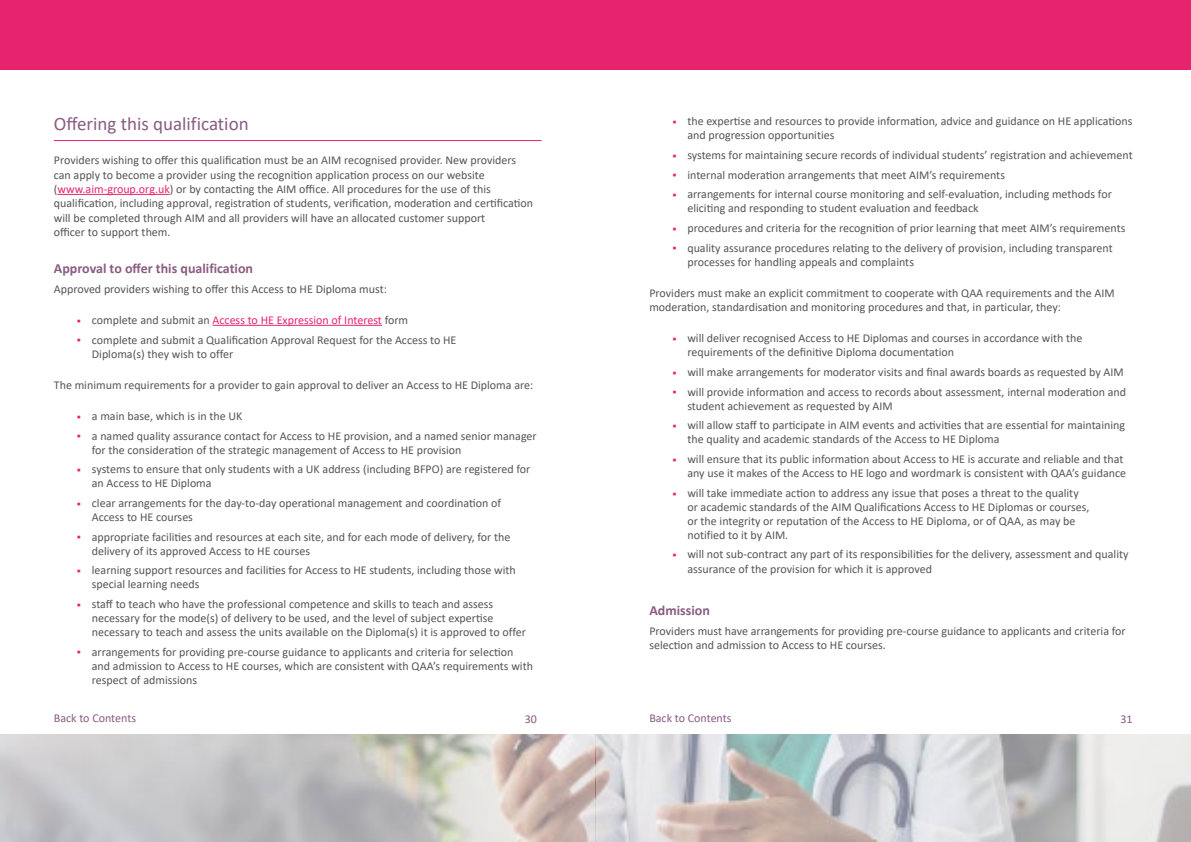
<style>
.page{position:relative;width:1191px;height:842px;background:#fff}
.page>*{position:absolute;margin:0;border:0;box-sizing:border-box;transform-origin:0 0}
.t1{font:19px "Calibri";color:#895c82}
.t2{font:700 14px "Calibri";color:#895c82}
.t3{font:12px/14px "Calibri";color:#565555}
.t4{font:12px "Calibri";color:#e7236d}
.t5{font:12px "Calibri";color:#895c82}
.s1{font-weight:700;color:#e7236d}
.s2{color:#e7236d}
.s3{font-weight:700}
.s4{color:#565555}
</style>
<div class="page">
<div style="left:595px;top:0;width:596px;height:69px;background:#e7236d"></div>
<img style="left:0;top:734px;width:1191px;height:108px">
<div style="left:0;top:0;width:595px;height:69px;background:#e7236d"></div>
<hr style="left:57px;top:194px;width:113px;height:1px;background:#e7236d">
<hr style="left:212px;top:325px;width:170px;height:1px;background:#e7236d">
<hr style="left:54px;top:140px;width:487px;height:1px;background:#e7236d">
<h1 class="t1" style="left:54px;top:111px;width:196px">Offering this qualification</h1>
<p class="t3" style="left:687px;top:114px;width:446px;text-indent:-15px"><span class="s1">▪</span> the expertise and resources to provide information, advice and guidance on HE applications and progression opportunities</p>
<p class="t3" style="left:672px;top:148px;width:462px"><span class="s1">▪</span> systems for maintaining secure records of individual students’ registration and achievement</p>
<p class="t3" style="left:672px;top:167px;width:334px"><span class="s1">▪</span> internal moderation arrangements that meet AIM’s requirements</p>
<p class="t3" style="left:687px;top:187px;width:426px;text-indent:-15px"><span class="s1">▪</span> arrangements for internal course monitoring and self-evaluation, including methods for eliciting and responding to student evaluation and feedback</p>
<p class="t3" style="left:672px;top:221px;width:454px"><span class="s1">▪</span> procedures and criteria for the recognition of prior learning that meet AIM’s requirements</p>
<p class="t3" style="left:687px;top:240px;width:427px;text-indent:-15px"><span class="s1">▪</span> quality assurance procedures relating to the delivery of provision, including transparent processes for handling appeals and complaints</p>
<p class="t3" style="left:649px;top:285px;width:467px;line-height:14.4px">Providers must make an explicit commitment to cooperate with QAA requirements and the AIM moderation, standardisation and monitoring procedures and that, in particular, they:</p>
<p class="t3" style="left:687px;top:331px;width:397px;text-indent:-15px"><span class="s1">▪</span> will deliver recognised Access to HE Diplomas and courses in accordance with the requirements of the definitive Diploma documentation</p>
<p class="t3" style="left:672px;top:365px;width:453px"><span class="s1">▪</span> will make arrangements for moderator visits and final awards boards as requested by AIM</p>
<p class="t3" style="left:687px;top:384px;width:440px;text-indent:-15px"><span class="s1">▪</span> will provide information and access to records about assessment, internal moderation and student achievement as requested by AIM</p>
<p class="t3" style="left:687px;top:418px;width:439px;text-indent:-15px"><span class="s1">▪</span> will allow staff to participate in AIM events and activities that are essential for maintaining the quality and academic standards of the Access to HE Diploma</p>
<p class="t3" style="left:672px;top:452px;width:455px;text-align:right"><span class="s1">▪</span> will ensure that its public information about Access to HE is accurate and reliable and that any use it makes of the Access to HE logo and wordmark is consistent with QAA’s guidance</p>
<p class="t3" style="left:687px;top:485px;width:403px;text-indent:-15px"><span class="s1">▪</span> will take immediate action to address any issue that poses a threat to the quality or academic standards of the AIM Qualifications Access to HE Diplomas or courses, or the integrity or reputation of the Access to HE Diploma, or of QAA, as may be notified to it by AIM.</p>
<p class="t3" style="left:687px;top:547px;width:442px;text-indent:-15px"><span class="s1">▪</span> will not sub-contract any part of its responsibilities for the delivery, assessment and quality assurance of the provision for which it is approved</p>
<p class="t2" style="left:649px;top:600px;width:62px">Admission</p>
<p class="t3" style="left:649px;top:623px;width:478px;line-height:14.4px">Providers must have arrangements for providing pre-course guidance to applicants and criteria for selection and admission to Access to HE courses.</p>
<p class="t3" style="left:54px;top:153px;width:481px;line-height:14.4px">Providers wishing to offer this qualification must be an AIM recognised provider. New providers can apply to become a provider using the recognition application process on our website (<span class="s2">www.aim-group.org.uk</span>) or by contacting the AIM office. All procedures for the use of this qualification, including approval, registration of students, verification, moderation and certification will be completed through AIM and all providers will have an allocated customer support<br>officer to support them.</p>
<p class="t2" style="left:54px;top:258px;width:201px">Approval to offer this qualification</p>
<p class="t3" style="left:54px;top:282px;width:335px">Approved providers wishing to offer this Access to HE Diploma must:</p>
<p class="t4" style="left:77px;top:312px;width:333px"><span class="s3">▪</span> <span class="s4">complete and submit an</span> Access to HE Expression of Interest <span class="s4">form</span></p>
<p class="t3" style="left:92px;top:332px;width:366px;text-indent:-15px"><span class="s1">▪</span> complete and submit a Qualification Approval Request for the Access to HE<br>Diploma(s) they wish to offer</p>
<p class="t3" style="left:54px;top:378px;width:481px">The minimum requirements for a provider to gain approval to deliver an Access to HE Diploma are:</p>
<p class="t3" style="left:77px;top:409px;width:167px"><span class="s1">▪</span> a main base, which is in the UK</p>
<p class="t3" style="left:92px;top:428px;width:446px;text-indent:-15px"><span class="s1">▪</span> a named quality assurance contact for Access to HE provision, and a named senior manager for the consideration of the strategic management of Access to HE provision</p>
<p class="t3" style="left:92px;top:462px;width:440px;text-indent:-15px"><span class="s1">▪</span> systems to ensure that only students with a UK address (including BFPO) are registered for an Access to HE Diploma</p>
<p class="t3" style="left:92px;top:496px;width:411px;text-indent:-15px"><span class="s1">▪</span> clear arrangements for the day-to-day operational management and coordination of<br>Access to HE courses</p>
<p class="t3" style="left:92px;top:529px;width:420px;text-indent:-15px"><span class="s1">▪</span> appropriate facilities and resources at each site, and for each mode of delivery, for the delivery of its approved Access to HE courses</p>
<p class="t3" style="left:92px;top:563px;width:425px;text-indent:-15px"><span class="s1">▪</span> learning support resources and facilities for Access to HE students, including those with special learning needs</p>
<p class="t3" style="left:92px;top:597px;width:435px;text-indent:-15px"><span class="s1">▪</span> staff to teach who have the professional competence and skills to teach and assess necessary for the mode(s) of delivery to be used, and the level of subject expertise necessary to teach and assess the units available on the Diploma(s) it is approved to offer</p>
<p class="t3" style="left:92px;top:644px;width:443px;text-indent:-15px"><span class="s1">▪</span> arrangements for providing pre-course guidance to applicants and criteria for selection and admission to Access to HE courses, which are consistent with QAA’s requirements with respect of admissions</p>
<p class="t5" style="left:54px;top:710px;width:84px">Back to Contents</p>
<p class="t5" style="left:525px;top:711px;width:14px">30</p>
<p class="t5" style="left:649px;top:710px;width:84px">Back to Contents</p>
<p class="t5" style="left:1120px;top:711px;width:14px">31</p>
</div>
